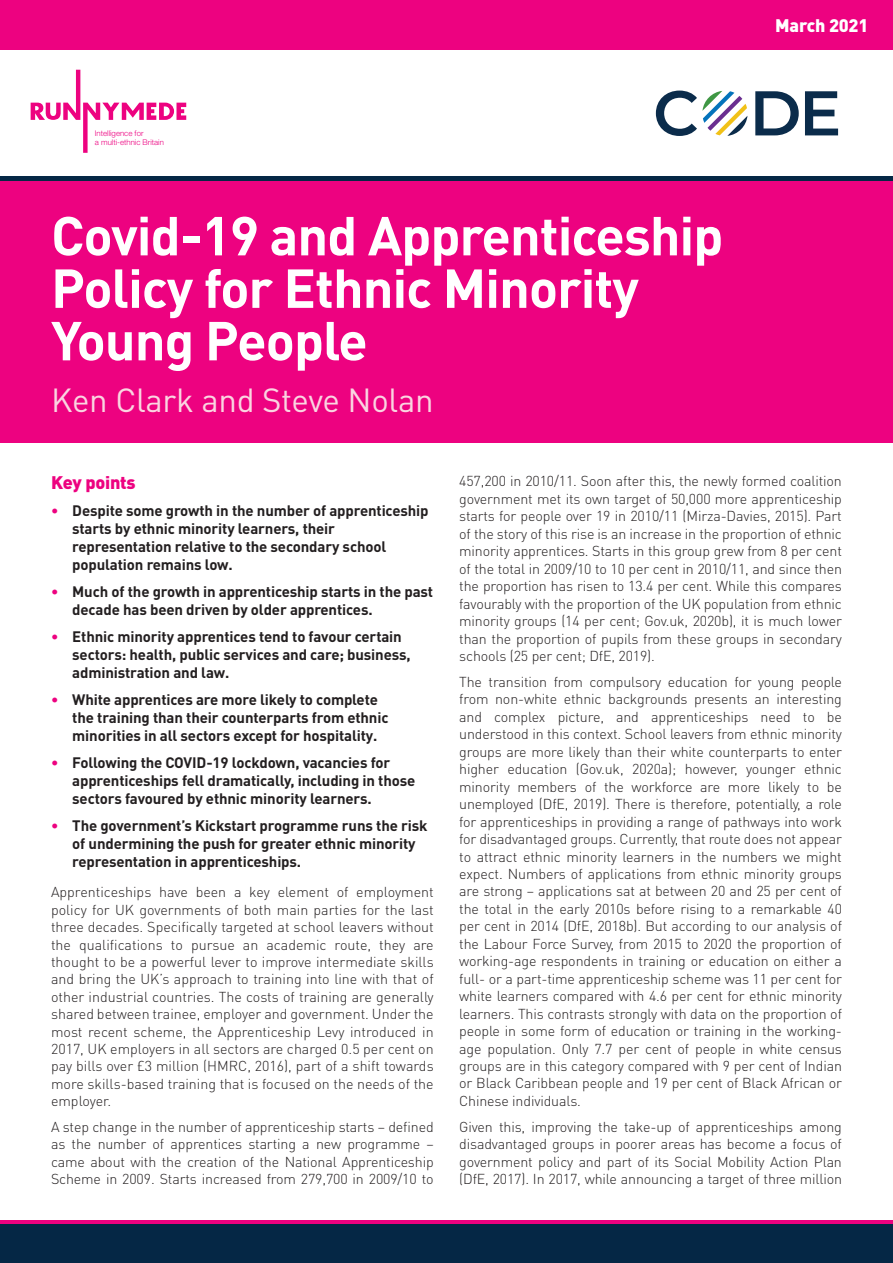
<style>
.page{position:relative;width:893px;height:1263px;background:#fff}
.page>*{position:absolute;margin:0;border:0;box-sizing:border-box;transform-origin:0 0}
.t1{font:700 54px/52.5px "DINOT";letter-spacing:-.02em;color:#fff}
.t2{font:33px "DINOT";letter-spacing:-.01em;color:#fad5e1}
.t3{font:900 18px "DINOT";letter-spacing:-.01em;color:#fff}
.t4{font:900 18px "DINOT";letter-spacing:-.01em;color:#ed0280}
.t5{font:700 15px/18.1px "DINOT";letter-spacing:-.01em;color:#231f20}
.t6{font:300 14.25px/17.4px "DINOT";letter-spacing:-.01em;color:#231f20;text-align:justify}
.t7{font:300 7.8px/9px "Helvetica Neue";color:#ed0280}
.s1{color:#ed0280}
</style>
<div class="page">
<div style="left:0;top:181px;width:893px;height:262px;background:#ed0280"></div>
<div style="left:0;top:0;width:893px;height:50px;background:#ed0280"></div>
<div style="left:0;top:1220px;width:893px;height:5px;background:#ed0280"></div>
<div style="left:0;top:176px;width:893px;height:5px;background:#052745"></div>
<div style="left:0;top:1225px;width:893px;height:38px;background:#052745"></div>
<svg style="left:31px;top:70px;width:155px;height:83px"></svg>
<svg style="left:755px;top:91px;width:44px;height:44px"></svg>
<svg style="left:805px;top:91px;width:33px;height:44px"></svg>
<svg style="left:656px;top:91px;width:91px;height:45px"></svg>
<p class="t7" style="left:95px;top:129px;width:70px">Intelligence for<br>a multi-ethnic Britain</p>
<h1 class="t1" style="left:51px;top:207px;width:674px">Covid-19 and Apprenticeship<br>Policy for Ethnic Minority<br>Young People</h1>
<h2 class="t2" style="left:51px;top:378px;width:384px">Ken Clark and Steve Nolan</h2>
<p class="t3" style="left:775px;top:14px;width:95px">March 2021</p>
<p class="t4" style="left:51px;top:471px;width:86px">Key points</p>
<p class="t5" style="left:72px;top:501px;width:358px;text-indent:-21px"><span class="s1">•</span> Despite some growth in the number of apprenticeship starts by ethnic minority learners, their representation relative to the secondary school population remains low.</p>
<p class="t5" style="left:72px;top:582px;width:362px;text-indent:-21px"><span class="s1">•</span> Much of the growth in apprenticeship starts in the past decade has been driven by older apprentices.</p>
<p class="t5" style="left:72px;top:627px;width:340px;text-indent:-21px"><span class="s1">•</span> Ethnic minority apprentices tend to favour certain sectors: health, public services and care; business, administration and law.</p>
<p class="t5" style="left:72px;top:690px;width:318px;text-indent:-21px"><span class="s1">•</span> White apprentices are more likely to complete the training than their counterparts from ethnic minorities in all sectors except for hospitality.</p>
<p class="t5" style="left:72px;top:753px;width:345px;text-indent:-21px"><span class="s1">•</span> Following the COVID-19 lockdown, vacancies for apprenticeships fell dramatically, including in those sectors favoured by ethnic minority learners.</p>
<p class="t5" style="left:72px;top:816px;width:357px;text-indent:-21px"><span class="s1">•</span> The government’s Kickstart programme runs the risk of undermining the push for greater ethnic minority representation in apprenticeships.</p>
<p class="t6" style="left:51px;top:883px;width:384px">Apprenticeships have been a key element of employment policy for UK governments of both main parties for the last three decades. Specifically targeted at school leavers without the qualifications to pursue an academic route, they are thought to be a powerful lever to improve intermediate skills and bring the UK’s approach to training into line with that of other industrial countries. The costs of training are generally shared between trainee, employer and government. Under the most recent scheme, the Apprenticeship Levy introduced in 2017, UK employers in all sectors are charged 0.5 per cent on pay bills over £3 million (HMRC, 2016), part of a shift towards more skills-based training that is focused on the needs of the employer.</p>
<p class="t6" style="left:51px;top:1117px;width:384px">A step change in the number of apprenticeship starts – defined as the number of apprentices starting a new programme – came about with the creation of the National Apprenticeship Scheme in 2009. Starts increased from 279,700 in 2009/10 to</p>
<p class="t6" style="left:459px;top:472px;width:384px">457,200 in 2010/11. Soon after this, the newly formed coalition government met its own target of 50,000 more apprenticeship starts for people over 19 in 2010/11 (Mirza-Davies, 2015). Part of the story of this rise is an increase in the proportion of ethnic minority apprentices. Starts in this group grew from 8 per cent of the total in 2009/10 to 10 per cent in 2010/11, and since then the proportion has risen to 13.4 per cent. While this compares favourably with the proportion of the UK population from ethnic minority groups (14 per cent; Gov.uk, 2020b), it is much lower than the proportion of pupils from these groups in secondary schools (25 per cent; DfE, 2019).</p>
<p class="t6" style="left:459px;top:672px;width:384px">The transition from compulsory education for young people from non-white ethnic backgrounds presents an interesting and complex picture, and apprenticeships need to be understood in this context. School leavers from ethnic minority groups are more likely than their white counterparts to enter higher education (Gov.uk, 2020a); however, younger ethnic minority members of the workforce are more likely to be unemployed (DfE, 2019). There is therefore, potentially, a role for apprenticeships in providing a range of pathways into work for disadvantaged groups. Currently, that route does not appear to attract ethnic minority learners in the numbers we might expect. Numbers of applications from ethnic minority groups are strong – applications sat at between 20 and 25 per cent of the total in the early 2010s before rising to a remarkable 40 per cent in 2014 (DfE, 2018b). But according to our analysis of the Labour Force Survey, from 2015 to 2020 the proportion of working-age respondents in training or education on either a full- or a part-time apprenticeship scheme was 11 per cent for white learners compared with 4.6 per cent for ethnic minority learners. This contrasts strongly with data on the proportion of people in some form of education or training in the working&shy;age population. Only 7.7 per cent of people in white census groups are in this category compared with 9 per cent of Indian or Black Caribbean people and 19 per cent of Black African or Chinese individuals.</p>
<p class="t6" style="left:459px;top:1117px;width:384px">Given this, improving the take-up of apprenticeships among disadvantaged groups in poorer areas has become a focus of government policy and part of its Social Mobility Action Plan (DfE, 2017). In 2017, while announcing a target of three million</p>
</div>
